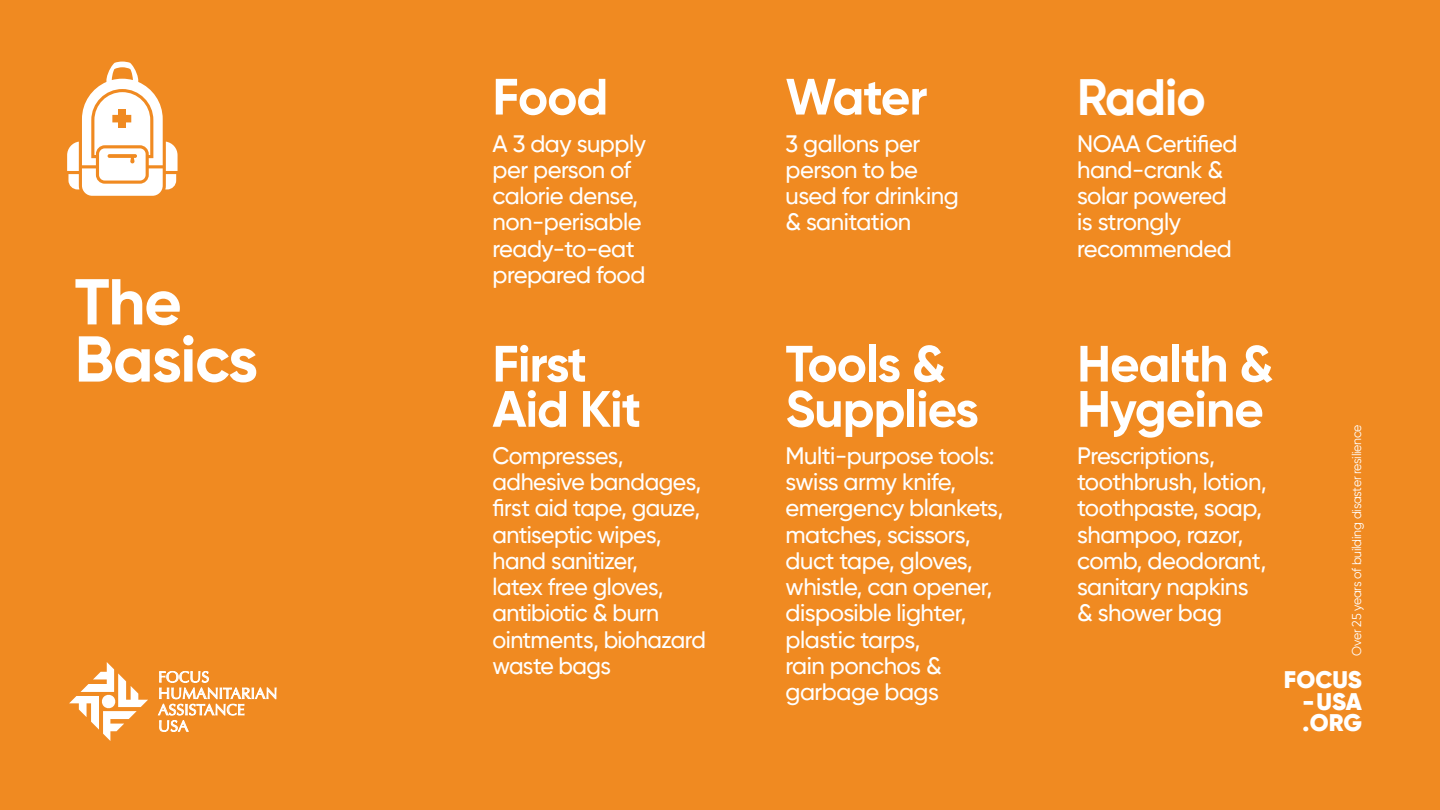
<style>
.page{position:relative;width:1440px;height:810px;background:#f08a21}
.page>*{position:absolute;margin:0;border:0;box-sizing:border-box;transform-origin:0 0}
.t1{font:700 64.62px/57.1px "Gilroy";letter-spacing:-.02em;color:#fff}
.t2{font:700 51px/45.1px "Gilroy";letter-spacing:-.02em;color:#fff}
.t3{font:900 24px/21.4px "Gilroy";color:#fff;text-align:justify}
.t4{font:500 23.75px/26.2px "Gilroy";letter-spacing:-.02em;color:#fff}
.t5{font:15.38px/16.4px "Optima";letter-spacing:.01em;color:#fff}
.t6{font:12.75px "Gilroy";letter-spacing:-.02em;color:#fff}
</style>
<div class="page">
<svg style="left:158px;top:671px;width:118px;height:61px"></svg>
<svg style="left:69px;top:662px;width:79px;height:79px"></svg>
<svg style="left:67px;top:62px;width:111px;height:134px"></svg>
<div style="left:118px;top:109px;width:8px;height:19px;background:#f08a21"></div>
<h1 class="t1" style="left:75px;top:273px;width:185px">The<br>Basics</h1>
<p class="t5" style="left:158px;top:669px;width:121px">FOCUS<br>HUMANITARIAN<br>ASSISTANCE<br>USA</p>
<h2 class="t2" style="left:492px;top:74px;width:117px">Food</h2>
<p class="t4" style="left:492px;top:130px;width:155px">A 3 day supply per person of calorie dense, non-perisable ready-to-eat prepared food</p>
<h2 class="t2" style="left:492px;top:341px;width:150px">First<br>Aid Kit</h2>
<p class="t4" style="left:492px;top:442px;width:215px">Compresses, adhesive bandages, first aid tape, gauze, antiseptic wipes, hand sanitizer,<br>latex free gloves, antibiotic &amp; burn ointments, biohazard waste bags</p>
<h2 class="t2" style="left:786px;top:74px;width:143px">Water</h2>
<p class="t4" style="left:786px;top:130px;width:175px">3 gallons per person to be used for drinking &amp; sanitation</p>
<h2 class="t2" style="left:786px;top:341px;width:195px">Tools &amp;<br>Supplies</h2>
<p class="t4" style="left:786px;top:442px;width:219px">Multi-purpose tools: swiss army knife, emergency blankets, matches, scissors, duct tape, gloves, whistle, can opener, disposible lighter, plastic tarps,<br>rain ponchos &amp; garbage bags</p>
<h2 class="t2" style="left:1077px;top:74px;width:130px">Radio</h2>
<p class="t4" style="left:1077px;top:130px;width:162px">NOAA Certified hand-crank &amp; solar powered is strongly recommended</p>
<h2 class="t2" style="left:1077px;top:341px;width:198px">Health &amp;<br>Hygeine</h2>
<p class="t4" style="left:1077px;top:442px;width:191px">Prescriptions, toothbrush, lotion, toothpaste, soap, shampoo, razor, comb, deodorant, sanitary napkins &amp; shower bag</p>
<p class="t6" style="left:1349px;top:656px;width:233px;rotate:-90deg">Over 25 years of building disaster resilience</p>
<p class="t3" style="left:1303px;top:669px;width:61px;text-indent:-19px">FOCUS -USA .ORG</p>
</div>
